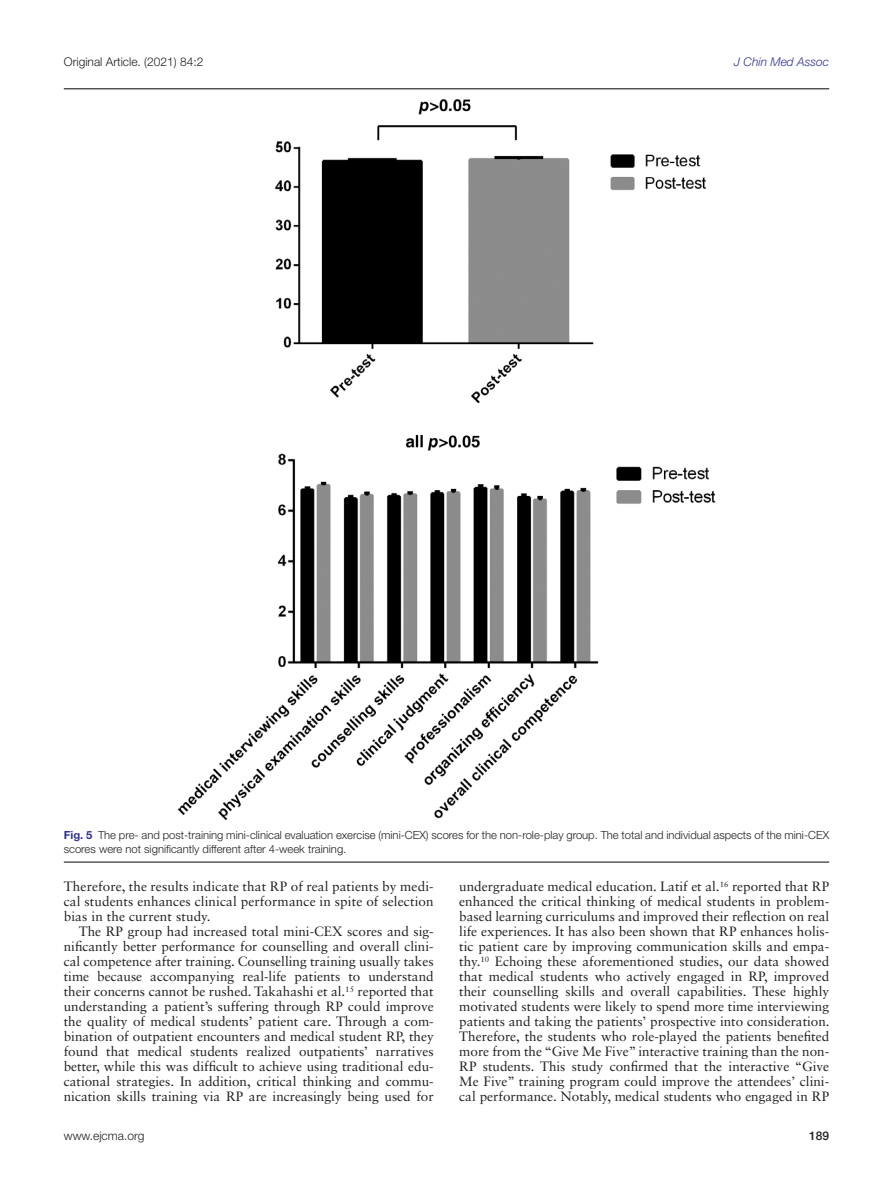
<style>
.page{position:relative;width:893px;height:1191px;background:#fff}
.page>*{position:absolute;margin:0;border:0;box-sizing:border-box;transform-origin:0 0}
.t1{font:13.5px/15px "Sabon LT Std";color:#231f20;text-align:justify}
.t2{font:300 12px "Helvetica Neue LT Std";color:#231f20}
.t3{font:italic 300 12px "Helvetica Neue LT Std";color:#2e3092}
.t4{font:500 12px "Helvetica Neue LT Std";color:#231f20}
.t5{font:300 11.25px/13.5px "Helvetica Neue LT Std";color:#231f20}
.s1{font-weight:700;color:#2e3092}
</style>
<div class="page">
<img style="left:177px;top:99px;width:539px;height:721px">
<hr style="left:64px;top:88px;width:765px;height:1px;background:#231f20">
<hr style="left:64px;top:861px;width:765px;height:1px;background:#231f20">
<p class="t2" style="left:64px;top:54px;width:141px">Original Article. (2021) 84:2</p>
<p class="t3" style="left:734px;top:54px;width:96px">J Chin Med Assoc</p>
<p class="t5" style="left:64px;top:828px;width:767px"><span class="s1">Fig. 5</span> The pre- and post-training mini-clinical evaluation exercise (mini-CEX) scores for the non-role-play group. The total and individual aspects of the mini-CEX scores were not significantly different after 4-week training.</p>
<p class="t1" style="left:64px;top:879px;width:371px">Therefore, the results indicate that RP of real patients by medi&shy;cal students enhances clinical performance in spite of selection bias in the current study.</p>
<p class="t1" style="left:64px;top:924px;width:371px;text-indent:15px">The RP group had increased total mini-CEX scores and sig&shy;nificantly better performance for counselling and overall clini&shy;cal competence after training. Counselling training usually takes time because accompanying real-life patients to understand their concerns cannot be rushed. Takahashi et al.<sup>15</sup> reported that understanding a patient’s suffering through RP could improve the quality of medical students’ patient care. Through a com&shy;bination of outpatient encounters and medical student RP, they found that medical students realized outpatients’ narratives better, while this was difficult to achieve using traditional edu&shy;cational strategies. In addition, critical thinking and commu&shy;nication skills training via RP are increasingly being used for</p>
<p class="t1" style="left:459px;top:879px;width:372px">undergraduate medical education. Latif et al.<sup>16</sup> reported that RP enhanced the critical thinking of medical students in problem&shy;based learning curriculums and improved their reflection on real life experiences. It has also been shown that RP enhances holis&shy;tic patient care by improving communication skills and empa&shy;thy.<sup>10</sup> Echoing these aforementioned studies, our data showed that medical students who actively engaged in RP, improved their counselling skills and overall capabilities. These highly motivated students were likely to spend more time interviewing patients and taking the patients’ prospective into consideration.<br>Therefore, the students who role-played the patients benefited more from the “Give Me Five” interactive training than the non-RP students. This study confirmed that the interactive “Give Me Five” training program could improve the attendees’ clini&shy;cal performance. Notably, medical students who engaged in RP</p>
<p class="t2" style="left:64px;top:1128px;width:82px">www.ejcma.org</p>
<p class="t4" style="left:809px;top:1128px;width:22px">189</p>
</div>
